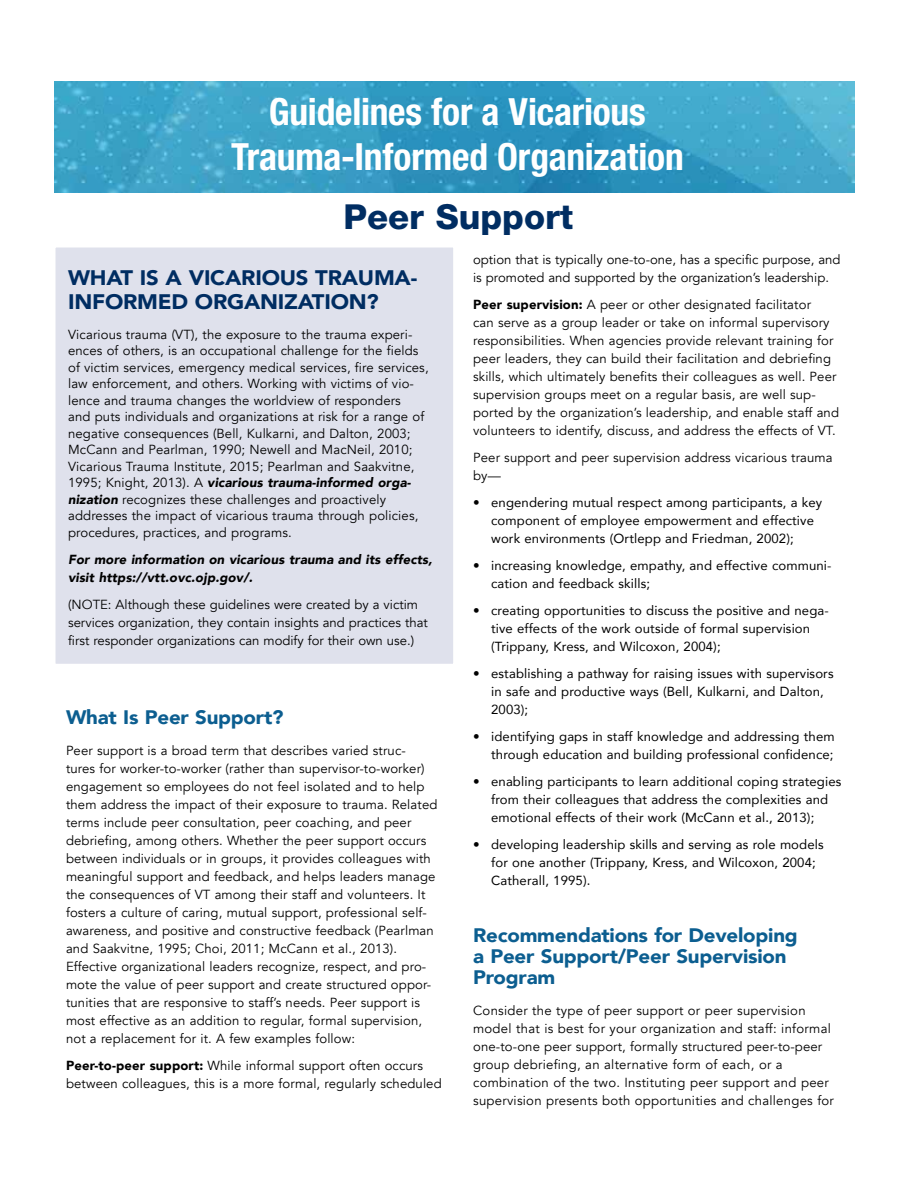
<style>
.page{position:relative;width:918px;height:1188px;background:#fff}
.page>*{position:absolute;margin:0;border:0;box-sizing:border-box;transform-origin:0 0}
.t1{font:700 condensed 37.5px/45px "Helvetica Neue LT Std";letter-spacing:-.005em;color:#fff;text-align:center}
.t2{font:800 34.5px "Helvetica Neue LT Std";color:#002d62}
.t3{font:900 21px/24px "Avenir";letter-spacing:-.01em;color:#002d62;scale:1.05 1}
.t4{font:900 19.5px/21px "Avenir";letter-spacing:-.01em;color:#0c5e90;scale:1.05 1}
.t5{font:13.2px/18px "Avenir";letter-spacing:.01em;color:#000}
.t6{font:13.2px/18px "Avenir";letter-spacing:.01em;color:#000}
.t7{font:italic 900 13.2px/18px "Avenir";letter-spacing:.01em;color:#000}
.s1{font-weight:900;font-style:italic}
.s2{font-weight:900}
</style>
<div class="page">
<div style="left:54px;top:246px;width:401px;height:419px;background:#dfe1ec;border:2px solid #fff"></div>
<img style="left:54px;top:81px;width:800px;height:112px">
<p class="t1" style="left:231px;top:88px;width:454px">Guidelines for a Vicarious<br>Trauma-Informed Organization</p>
<h2 class="t2" style="left:343px;top:196px;width:231px">Peer Support</h2>
<h2 class="t3" style="left:68px;top:265px;width:334px">WHAT IS A VICARIOUS TRAUMA-<br>INFORMED ORGANIZATION?</h2>
<p class="t5" style="left:68px;top:326px;width:346px">Vicarious trauma (VT), the exposure to the trauma experi-</p>
<p class="t5" style="left:68px;top:342px;width:352px">ences of others, is an occupational challenge for the fields</p>
<p class="t5" style="left:68px;top:359px;width:362px">of victim services, emergency medical services, fire services,</p>
<p class="t5" style="left:68px;top:375px;width:347px">law enforcement, and others. Working with victims of vio-</p>
<p class="t5" style="left:68px;top:392px;width:334px">lence and trauma changes the worldview of responders</p>
<p class="t5" style="left:68px;top:408px;width:358px">and puts individuals and organizations at risk for a range of</p>
<p class="t5" style="left:68px;top:425px;width:348px;line-height:16.5px">negative consequences (Bell, Kulkarni, and Dalton, 2003; McCann and Pearlman, 1990; Newell and MacNeil, 2010; Vicarious Trauma Institute, 2015; Pearlman and Saakvitne, 1995; Knight, 2013). A <span class="s1">vicarious trauma-informed orga-</span></p>
<p class="t5" style="left:68px;top:491px;width:319px"><span class="s1">nization</span> recognizes these challenges and proactively</p>
<p class="t5" style="left:68px;top:507px;width:352px">addresses the impact of vicarious trauma through policies,</p>
<p class="t5" style="left:68px;top:524px;width:225px">procedures, practices, and programs.</p>
<p class="t7" style="left:68px;top:550px;width:366px">For more information on vicarious trauma and its effects, visit https://vtt.ovc.ojp.gov/.</p>
<p class="t5" style="left:68px;top:596px;width:352px">(NOTE: Although these guidelines were created by a victim</p>
<p class="t5" style="left:68px;top:614px;width:361px">services organization, they contain insights and practices that</p>
<p class="t5" style="left:68px;top:632px;width:348px">first responder organizations can modify for their own use.)</p>
<p class="t5" style="left:473px;top:251px;width:369px">option that is typically one-to-one, has a specific purpose, and is promoted and supported by the organization’s leadership.</p>
<p class="t5" style="left:473px;top:296px;width:367px"><span class="s2">Peer supervision:</span> A peer or other designated facilitator<br>can serve as a group leader or take on informal supervisory responsibilities. When agencies provide relevant training for peer leaders, they can build their facilitation and debriefing skills, which ultimately benefits their colleagues as well. Peer supervision groups meet on a regular basis, are well sup&shy;ported by the organization’s leadership, and enable staff and volunteers to identify, discuss, and address the effects of VT.</p>
<p class="t5" style="left:473px;top:449px;width:361px">Peer support and peer supervision address vicarious trauma by—</p>
<p class="t6" style="left:491px;top:493px;width:333px;text-indent:-18px">• engendering mutual respect among participants, a key component of employee empowerment and effective work environments (Ortlepp and Friedman, 2002);</p>
<p class="t6" style="left:491px;top:556px;width:342px;text-indent:-18px">• increasing knowledge, empathy, and effective communi&shy;cation and feedback skills;</p>
<p class="t6" style="left:491px;top:601px;width:339px;text-indent:-18px">• creating opportunities to discuss the positive and nega&shy;tive effects of the work outside of formal supervision (Trippany, Kress, and Wilcoxon, 2004);</p>
<p class="t6" style="left:491px;top:664px;width:344px;text-indent:-18px">• establishing a pathway for raising issues with supervisors in safe and productive ways (Bell, Kulkarni, and Dalton,<br>2003);</p>
<p class="t6" style="left:473px;top:727px;width:363px;text-align:right">• identifying gaps in staff knowledge and addressing them through education and building professional confidence;</p>
<p class="t6" style="left:491px;top:772px;width:352px;text-indent:-18px">• enabling participants to learn additional coping strategies from their colleagues that address the complexities and emotional effects of their work (McCann et al., 2013);</p>
<p class="t6" style="left:491px;top:835px;width:334px;text-indent:-18px">• developing leadership skills and serving as role models for one another (Trippany, Kress, and Wilcoxon, 2004;<br>Catherall, 1995).</p>
<h3 class="t4" style="left:66px;top:706px;width:209px">What Is Peer Support?</h3>
<p class="t5" style="left:66px;top:742px;width:373px">Peer support is a broad term that describes varied struc&shy;tures for worker-to-worker (rather than supervisor-to-worker) engagement so employees do not feel isolated and to help them address the impact of their exposure to trauma. Related terms include peer consultation, peer coaching, and peer debriefing, among others. Whether the peer support occurs between individuals or in groups, it provides colleagues with meaningful support and feedback, and helps leaders manage the consequences of VT among their staff and volunteers. It fosters a culture of caring, mutual support, professional self&shy;awareness, and positive and constructive feedback (Pearlman and Saakvitne, 1995; Choi, 2011; McCann et al., 2013).<br>Effective organizational leaders recognize, respect, and pro&shy;mote the value of peer support and create structured oppor&shy;tunities that are responsive to staff’s needs. Peer support is most effective as an addition to regular, formal supervision, not a replacement for it. A few examples follow:</p>
<p class="t5" style="left:66px;top:1057px;width:377px"><span class="s2">Peer-to-peer support:</span> While informal support often occurs between colleagues, this is a more formal, regularly scheduled</p>
<h3 class="t4" style="left:473px;top:924px;width:311px">Recommendations for Developing a Peer Support/Peer Supervision<br>Program</h3>
<p class="t5" style="left:473px;top:1002px;width:362px">Consider the type of peer support or peer supervision model that is best for your organization and staff: informal one-to-one peer support, formally structured peer-to-peer group debriefing, an alternative form of each, or a combination of the two. Instituting peer support and peer supervision presents both opportunities and challenges for</p>
</div>
